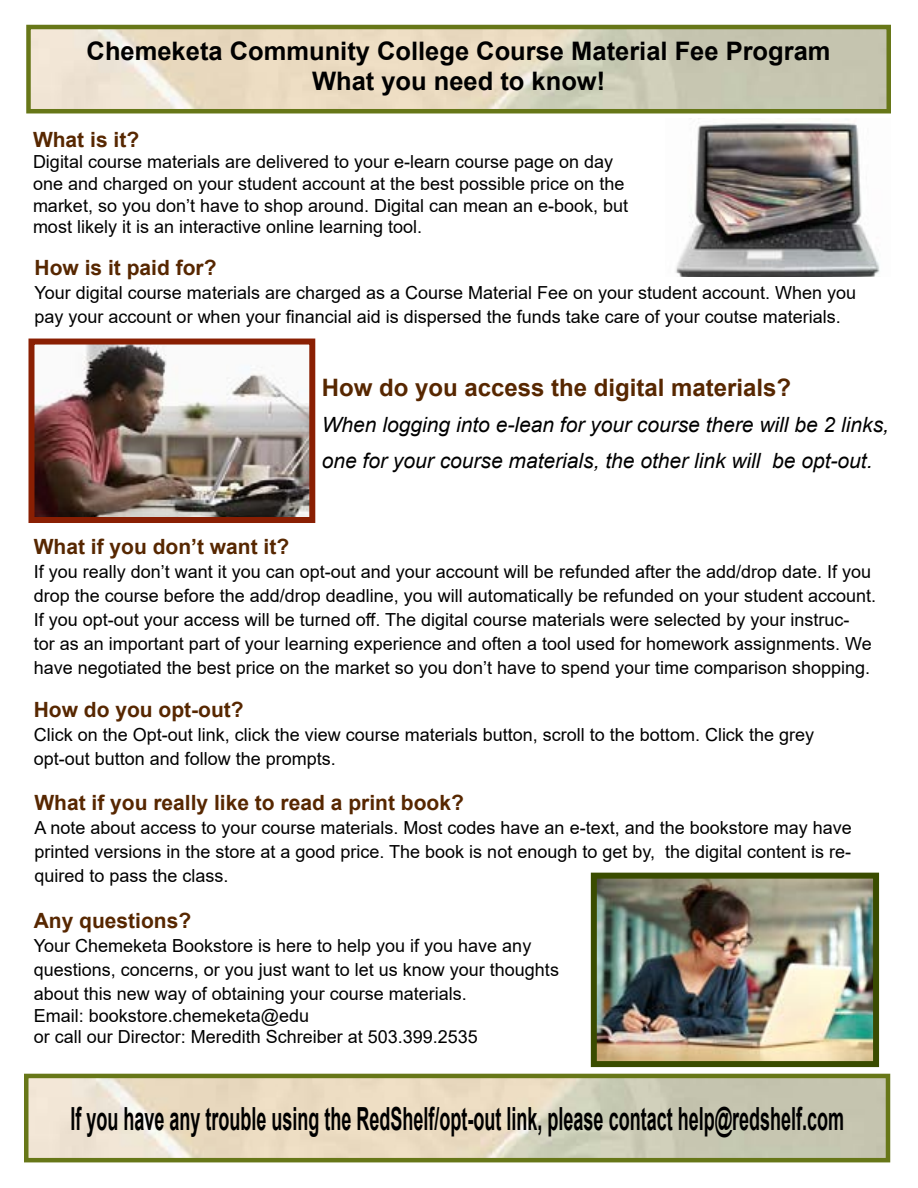
<style>
.page{position:relative;width:918px;height:1188px;background:#fff}
.page>*{position:absolute;margin:0;border:0;box-sizing:border-box;transform-origin:0 0}
.t1{font:700 31.8px "Arial";color:#000;scale:.56 1}
.t2{font:700 25.5px/30.6px "Arial";color:#000;text-align:center}
.t3{font:700 24px "Arial";color:#572700}
.t4{font:700 21px "Arial";color:#572700}
.t5{font:italic 21px/36px "Arial";color:#000}
.t6{font:18px/24px "Arial";color:#000}
</style>
<div class="page">
<div style="left:26px;top:25px;width:865px;height:88px;border:4px solid #677718"></div>
<img style="left:675px;top:119px;width:205px;height:158px">
<img style="left:35px;top:346px;width:273px;height:170px">
<div style="left:28px;top:339px;width:287px;height:184px;border:6px solid #8a1f03"></div>
<div style="left:24px;top:1074px;width:866px;height:88px;border:4px solid #677718"></div>
<img style="left:598px;top:880px;width:274px;height:180px">
<div style="left:591px;top:873px;width:288px;height:194px;border:6px solid #3a4c00"></div>
<h2 class="t2" style="left:87px;top:36px;width:745px">Chemeketa Community College Course Material Fee Program<br>What you need to know!</h2>
<p class="t4" style="left:33px;top:125px;width:108px">What is it?</p>
<p class="t6" style="left:33px;top:151px;width:597px;line-height:21.6px">Digital course materials are delivered to your e-learn course page on day one and charged on your student account at the best possible price on the market, so you don’t have to shop around. Digital can mean an e-book, but most likely it is an interactive online learning tool.</p>
<p class="t4" style="left:35px;top:253px;width:184px">How is it paid for?</p>
<p class="t6" style="left:35px;top:281px;width:823px">Your digital course materials are charged as a Course Material Fee on your student account. When you pay your account or when your financial aid is dispersed the funds take care of your coutse materials.</p>
<h3 class="t3" style="left:322px;top:371px;width:471px">How do you access the digital materials?</h3>
<p class="t5" style="left:322px;top:407px;width:569px">When logging into e-lean for your course there will be 2 links, one for your course materials, the other link will be opt-out.</p>
<p class="t4" style="left:34px;top:532px;width:257px">What if you don’t want it?</p>
<p class="t6" style="left:34px;top:560px;width:844px">If you really don’t want it you can opt-out and your account will be refunded after the add/drop date. If you drop the course before the add/drop deadline, you will automatically be refunded on your student account.<br>If you opt-out your access will be turned off. The digital course materials were selected by your instruc-<br>tor as an important part of your learning experience and often a tool used for homework assignments. We have negotiated the best price on the market so you don’t have to spend your time comparison shopping.</p>
<p class="t4" style="left:34px;top:694px;width:211px">How do you opt-out?</p>
<p class="t6" style="left:34px;top:722px;width:782px">Click on the Opt-out link, click the view course materials button, scroll to the bottom. Click the grey opt-out button and follow the prompts.</p>
<p class="t4" style="left:34px;top:788px;width:431px">What if you really like to read a print book?</p>
<p class="t6" style="left:34px;top:815px;width:819px;text-align:justify">A note about access to your course materials. Most codes have an e-text, and the bookstore may have printed versions in the store at a good price. The book is not enough to get by, the digital content is re&shy;quired to pass the class.</p>
<p class="t4" style="left:34px;top:906px;width:159px">Any questions?</p>
<p class="t6" style="left:34px;top:934px;width:527px">Your Chemeketa Bookstore is here to help you if you have any questions, concerns, or you just want to let us know your thoughts about this new way of obtaining your course materials.</p>
<p class="t6" style="left:34px;top:1005px;width:446px;line-height:21.6px">Email: bookstore.chemeketa@edu<br>or call our Director: Meredith Schreiber at 503.399.2535</p>
<h1 class="t1" style="left:71px;top:1096px;width:1383px">If you have any trouble using the RedShelf/opt-out link, please contact help@redshelf.com</h1>
</div>
